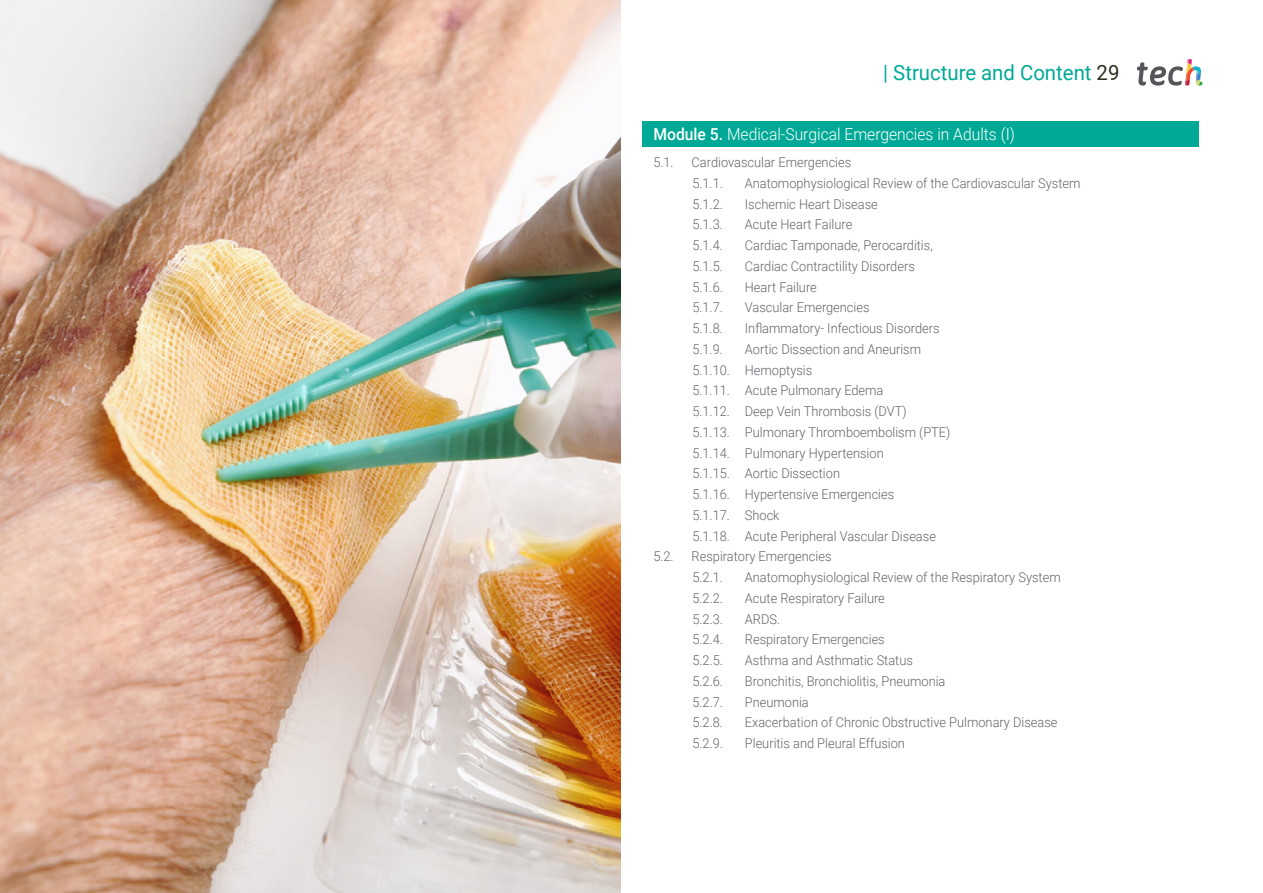
<style>
.page{position:relative;width:1263px;height:893px;background:#fff}
.page>*{position:absolute;margin:0;border:0;box-sizing:border-box;transform-origin:0 0}
.t1{font:21px "Roboto";color:#00a996}
.t2{font:300 16.5px "Roboto";color:#fff;scale:.95 1}
.t3{font:300 13.5px/20.7px "Roboto";color:#61646a;scale:.95 1}
.s1{color:#312e20}
.s2{font-weight:500}
</style>
<div class="page">
<svg style="left:1137px;top:59px;width:65px;height:27px"></svg>
<div style="left:642px;top:121px;width:557px;height:25px;background:#00a996"></div>
<img style="left:0;top:0;width:621px;height:893px">
<h1 class="t1" style="left:883px;top:57px;width:238px">| Structure and Content <span class="s1">29</span></h1>
<p class="t2" style="left:653px;top:123px;width:382px"><span class="s2">Module 5.</span> Medical-Surgical Emergencies in Adults (I)</p>
<p class="t3" style="left:653px;top:151px;width:23px">5.1.</p>
<p class="t3" style="left:692px;top:151px;width:170px">Cardiovascular Emergencies<br>5.1.1.</p>
<p class="t3" style="left:745px;top:172px;width:355px">Anatomophysiological Review of the Cardiovascular System</p>
<p class="t3" style="left:692px;top:193px;width:34px">5.1.2.</p>
<p class="t3" style="left:745px;top:193px;width:141px">Ischemic Heart Disease</p>
<p class="t3" style="left:692px;top:214px;width:34px">5.1.3.</p>
<p class="t3" style="left:745px;top:214px;width:115px">Acute Heart Failure</p>
<p class="t3" style="left:692px;top:234px;width:34px">5.1.4.</p>
<p class="t3" style="left:745px;top:234px;width:199px">Cardiac Tamponade, Perocarditis,</p>
<p class="t3" style="left:692px;top:255px;width:34px">5.1.5.</p>
<p class="t3" style="left:745px;top:255px;width:180px">Cardiac Contractility Disorders</p>
<p class="t3" style="left:692px;top:276px;width:34px">5.1.6.</p>
<p class="t3" style="left:745px;top:276px;width:77px">Heart Failure</p>
<p class="t3" style="left:692px;top:297px;width:34px">5.1.7.</p>
<p class="t3" style="left:745px;top:297px;width:133px">Vascular Emergencies</p>
<p class="t3" style="left:692px;top:317px;width:34px">5.1.8.</p>
<p class="t3" style="left:745px;top:317px;width:206px">Inflammatory- Infectious Disorders</p>
<p class="t3" style="left:692px;top:338px;width:34px">5.1.9.</p>
<p class="t3" style="left:692px;top:338px;width:273px;text-indent:53px">Aortic Dissection and Aneurism<br>5.1.10. Hemoptysis<br>5.1.11. Acute Pulmonary Edema<br>5.1.12. Deep Vein Thrombosis (DVT)<br>5.1.13. Pulmonary Thromboembolism (PTE)<br>5.1.14. Pulmonary Hypertension<br>5.1.15. Aortic Dissection<br>5.1.16. Hypertensive Emergencies<br>5.1.17. Shock<br>5.1.18. Acute Peripheral Vascular Disease</p>
<p class="t3" style="left:653px;top:546px;width:23px">5.2.</p>
<p class="t3" style="left:692px;top:546px;width:149px">Respiratory Emergencies<br>5.2.1.</p>
<p class="t3" style="left:745px;top:566px;width:334px">Anatomophysiological Review of the Respiratory System</p>
<p class="t3" style="left:692px;top:587px;width:34px">5.2.2.</p>
<p class="t3" style="left:745px;top:587px;width:149px">Acute Respiratory Failure</p>
<p class="t3" style="left:692px;top:608px;width:34px">5.2.3.</p>
<p class="t3" style="left:745px;top:608px;width:39px">ARDS.</p>
<p class="t3" style="left:692px;top:629px;width:34px">5.2.4.</p>
<p class="t3" style="left:745px;top:629px;width:149px">Respiratory Emergencies</p>
<p class="t3" style="left:692px;top:649px;width:34px">5.2.5.</p>
<p class="t3" style="left:745px;top:649px;width:178px">Asthma and Asthmatic Status</p>
<p class="t3" style="left:692px;top:670px;width:34px">5.2.6.</p>
<p class="t3" style="left:745px;top:670px;width:213px">Bronchitis, Bronchiolitis, Pneumonia</p>
<p class="t3" style="left:692px;top:691px;width:34px">5.2.7.</p>
<p class="t3" style="left:745px;top:691px;width:69px">Pneumonia</p>
<p class="t3" style="left:692px;top:712px;width:34px">5.2.8.</p>
<p class="t3" style="left:745px;top:712px;width:331px">Exacerbation of Chronic Obstructive Pulmonary Disease</p>
<p class="t3" style="left:692px;top:732px;width:34px">5.2.9.</p>
<p class="t3" style="left:745px;top:732px;width:170px">Pleuritis and Pleural Effusion</p>
</div>
